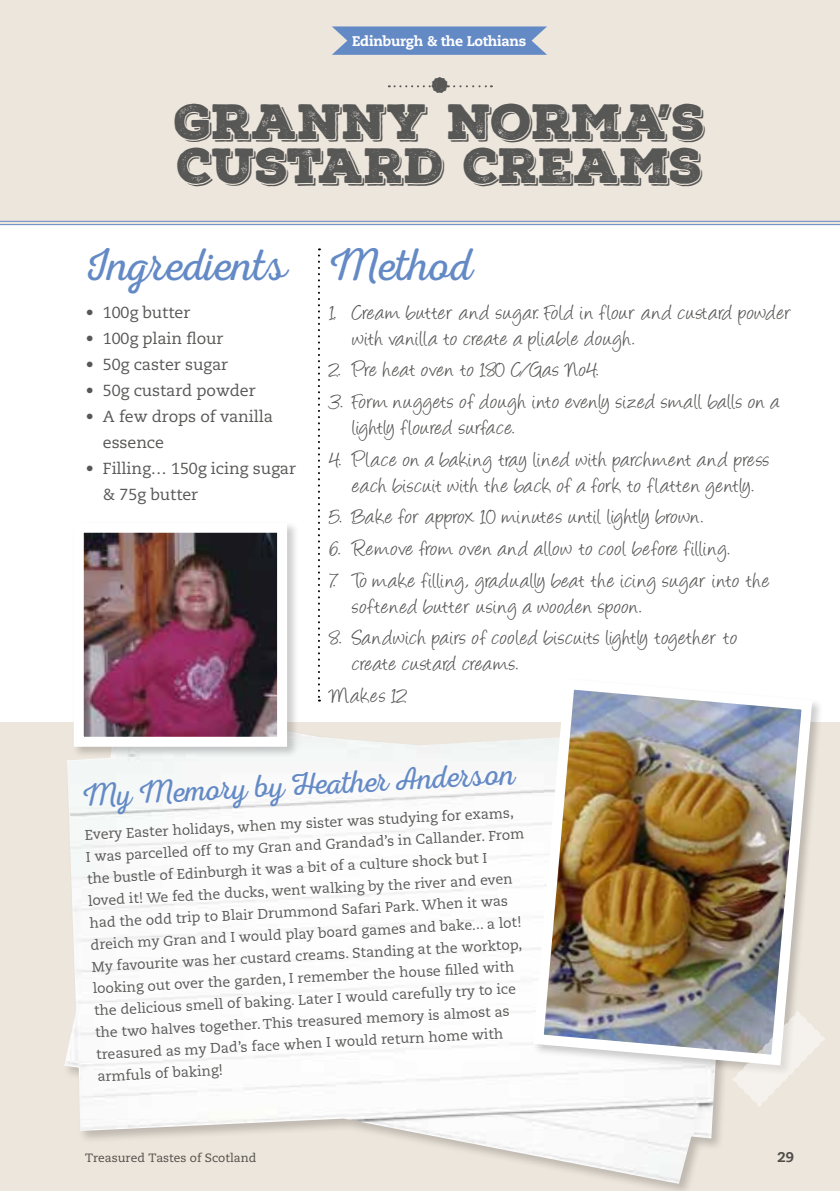
<style>
.page{position:relative;width:840px;height:1191px;background:#fff}
.page>*{position:absolute;margin:0;border:0;box-sizing:border-box;transform-origin:0 0}
.t1{font:48px/44px "Nexa Rust Slab Black Shadow 01";color:#575756}
.t2{font:46px "Nexa Rust Script L 0";letter-spacing:.005em;color:#648ac6}
.t3{font:40px "Nexa Rust Extras Free";color:#575756}
.t4{font:32px "Nexa Rust Script L 0";color:#648ac6}
.t5{font:24px/26px "Angelina";letter-spacing:.035em;color:#575756}
.t6{font:16px/26px "Caecilia CE";letter-spacing:-.005em;color:#575756}
.t7{font:14px/22px "Caecilia LT";color:#575756}
.t8{font:800 14px "Caecilia CE";letter-spacing:-.02em;color:#fff}
.t9{font:800 14px "Caecilia CE";color:#575756}
.t10{font:12px "Caecilia CE";color:#575756}
</style>
<div class="page">
<div style="left:0;top:0;width:839px;height:225px;background:#ede6dc"></div>
<svg style="left:318px;top:248px;width:2px;height:453px"></svg>
<div style="left:0;top:721px;width:839px;height:470px;background:#ede6dc"></div>
<img style="left:64px;top:721px;width:659px;height:463px">
<div style="left:531px;top:677px;width:292px;height:400px;background:#000;opacity:.2"></div>
<img style="left:527px;top:677px;width:290px;height:393px">
<div style="left:72px;top:521px;width:226px;height:237px;background:#000;opacity:.2"></div>
<img style="left:85px;top:534px;width:191px;height:202px">
<div style="left:74px;top:523px;width:213px;height:224px;border:10px solid #fff"></div>
<svg style="left:730px;top:1009px;width:95px;height:98px"></svg>
<hr style="left:0;top:221px;width:839px;height:1px;background:#648ac6">
<hr style="left:0;top:224px;width:839px;height:1px;background:#648ac6">
<svg style="left:388px;top:85px;width:47px;height:2px"></svg>
<svg style="left:454px;top:85px;width:37px;height:2px"></svg>
<svg style="left:332px;top:26px;width:215px;height:29px"></svg>
<p class="t8" style="left:352px;top:32px;width:175px">Edinburgh &amp; the Lothians</p>
<h3 class="t3" style="left:429px;top:56px;width:22px">B</h3>
<h1 class="t1" style="left:174px;top:102px;width:532px">GRANNY NORMA’S<br>CUSTARD CREAMS</h1>
<h2 class="t2" style="left:86px;top:240px;width:202px">Ingredients</h2>
<p class="t6" style="left:86px;top:299px;width:106px">• 100g butter</p>
<p class="t6" style="left:86px;top:325px;width:139px">• 100g plain flour</p>
<p class="t6" style="left:86px;top:351px;width:144px">• 50g caster sugar</p>
<p class="t6" style="left:86px;top:377px;width:171px">• 50g custard powder</p>
<p class="t6" style="left:103px;top:403px;width:171px;text-indent:-17px">• A few drops of vanilla essence</p>
<p class="t6" style="left:103px;top:455px;width:194px;text-indent:-17px">• Filling… 150g icing sugar &amp; 75g butter</p>
<h2 class="t2" style="left:330px;top:240px;width:145px">Method</h2>
<h3 class="t5" style="left:352px;top:301px;width:440px;text-indent:-23px">1. Cream butter and sugar. Fold in flour and custard powder with vanilla to create a pliable dough.</h3>
<h3 class="t5" style="left:330px;top:359px;width:270px">2. Pre heat oven to 180 C/Gas No4.</h3>
<h3 class="t5" style="left:352px;top:391px;width:428px;text-indent:-23px">3. Form nuggets of dough into evenly sized small balls on a lightly floured surface.</h3>
<h3 class="t5" style="left:330px;top:448px;width:441px;text-align:center">4. Place on a baking tray lined with parchment and press each biscuit with the back of a fork to flatten gently.</h3>
<h3 class="t5" style="left:330px;top:506px;width:374px">5. Bake for approx 10 minutes until lightly brown.</h3>
<h3 class="t5" style="left:330px;top:538px;width:401px">6. Remove from oven and allow to cool before filling.</h3>
<h3 class="t5" style="left:352px;top:569px;width:418px;text-indent:-23px">7. To make filling, gradually beat the icing sugar into the softened butter using a wooden spoon.</h3>
<h3 class="t5" style="left:352px;top:627px;width:386px;text-indent:-23px">8. Sandwich pairs of cooled biscuits lightly together to create custard creams.</h3>
<h3 class="t5" style="left:330px;top:685px;width:80px">Makes 12</h3>
<h3 class="t4" style="left:82px;top:778px;width:434px;rotate:-3deg">My Memory by He ath er Anderson</h3>
<p class="t7" style="left:84px;top:824px;width:440px;rotate:-3deg">Every Easter holidays, when my sister was studying for exams,<br>I was parcelled off to my Gran and Grandad’s in Callander. From the bustle of Edinburgh it was a bit of a culture shock but I loved it! We fed the ducks, went walking by the river and even had the odd trip to Blair Drummond Safari Park. When it was dreich my Gran and I would play board games and bake... a lot!<br>My favourite was her custard creams. Standing at the worktop, looking out over the garden, I remember the house fi lled with the delicious smell of baking. Later I would carefully try to ice the two halves together. This treasured memory is almost as treasured as my Dad’s face when I would return home with armfuls of baking!</p>
<p class="t10" style="left:85px;top:1150px;width:172px">Treasured Tastes of Scotland</p>
<p class="t9" style="left:777px;top:1147px;width:18px">29</p>
</div>
